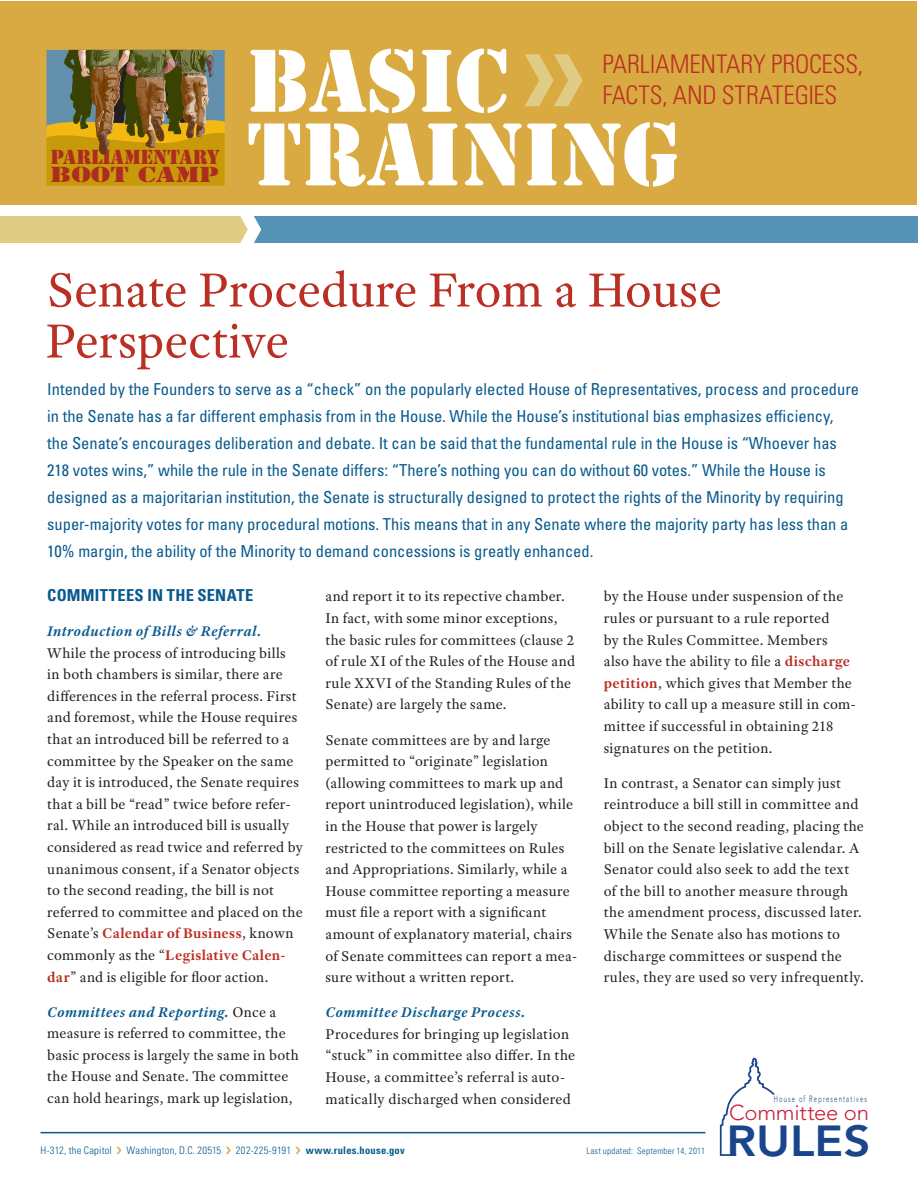
<style>
.page{position:relative;width:918px;height:1188px;background:#fff}
.page>*{position:absolute;margin:0;border:0;box-sizing:border-box;transform-origin:0 0}
.t1{font:92.85px "Stencil";color:#fff}
.t2{font:51px/51px "Adobe Text Pro";color:#ba3024}
.t3{font:800 43.05px "Avenir";color:#1a458b;scale:1.09 1}
.t4{font:300 condensed 25.65px "Univers LT Std";letter-spacing:-.01em;color:#ba3024}
.t5{font:300 21.45px "Avenir";letter-spacing:-.01em;color:#c91f3b}
.t6{font:20.25px "Stencil Std";color:#ac2d20;scale:1.36 1}
.t7{font:18.9px "Stencil Std";color:#ac2d20}
.t8{font:condensed 16.5px/27px "Univers LT Std";color:#085a8e}
.t9{font:700 condensed 16.5px "Univers LT Std";letter-spacing:.015em;color:#085a8e}
.t10{font:15px/21.6px "Adobe Text Pro";letter-spacing:.02em;color:#231f20}
.t11{font:italic 700 15px "Adobe Text Pro";letter-spacing:.03em;color:#085a8e}
.t12{font:300 condensed 10.5px "Univers LT Std";letter-spacing:.02em;color:#085a8e}
.t13{font:700 condensed 10.5px "Univers LT Std";letter-spacing:.04em;color:#085a8e}
.t14{font:300 9.15px "Avenir";letter-spacing:.205em;color:#1a458b;scale:.64 1}
.t15{font:300 condensed 9px "Univers LT Std";letter-spacing:.025em;color:#085a8e}
.s1{font-weight:700;color:#ba3024}
.s2{font-weight:700;font-style:italic;color:#085a8e}
</style>
<div class="page">
<div style="left:254px;top:216px;width:664px;height:27px;background:#5692b5"></div>
<div style="left:0;top:216px;width:248px;height:27px;background:#e0cc84"></div>
<div style="left:1px;top:1px;width:916px;height:203px;background:#d9aa41"></div>
<svg style="left:46px;top:50px;width:179px;height:136px"></svg>
<hr style="left:40px;top:1132px;width:665px;height:1px;background:#085a8e">
<svg style="left:720px;top:1058px;width:55px;height:98px"></svg>
<svg style="left:525px;top:54px;width:58px;height:52px"></svg>
<p class="t7" style="left:51px;top:145px;width:170px">PARLIAMENTARY</p>
<h3 class="t6" style="left:51px;top:161px;width:126px">BOOT CAMP</h3>
<h1 class="t1" style="left:247px;top:27px;width:264px">BASIC</h1>
<h3 class="t4" style="left:602px;top:48px;width:262px">PARLIAMENTARY PROCESS,</h3>
<h3 class="t4" style="left:602px;top:79px;width:236px">FACTS, AND STRATEGIES</h3>
<h1 class="t1" style="left:247px;top:101px;width:435px">TRAINING</h1>
<h2 class="t2" style="left:46px;top:264px;width:678px">Senate Procedure From a House<br>Perspective</h2>
<p class="t8" style="left:47px;top:376px;width:813px">Intended by the Founders to serve as a “check” on the popularly elected House of Representatives, process and procedure in the Senate has a far different emphasis from in the House. While the House’s institutional bias emphasizes efficiency,<br>the Senate’s encourages deliberation and debate. It can be said that the fundamental rule in the House is “Whoever has 218 votes wins,” while the rule in the Senate differs: “There’s nothing you can do without 60 votes.” While the House is designed as a majoritarian institution, the Senate is structurally designed to protect the rights of the Minority by requiring super-majority votes for many procedural motions. This means that in any Senate where the majority party has less than a 10% margin, the ability of the Minority to demand concessions is greatly enhanced.</p>
<p class="t9" style="left:47px;top:585px;width:208px">Committees in the Senate</p>
<p class="t11" style="left:47px;top:621px;width:216px">Introduction of Bills &amp; Referral.</p>
<p class="t10" style="left:47px;top:642px;width:257px">While the process of introducing bills<br>in both chambers is similar, there are differences in the referral process. First and foremost, while the House requires that an introduced bill be referred to a committee by the Speaker on the same day it is introduced, the Senate requires that a bill be “read” twice before refer&shy;ral. While an introduced bill is usually considered as read twice and referred by unanimous consent, if a Senator objects to the second reading, the bill is not referred to committee and placed on the Senate’s <span class="s1">Calendar of Business</span>, known commonly as the “<span class="s1">Legislative Calen&shy;dar</span>” and is eligible for floor action.</p>
<p class="t10" style="left:47px;top:1001px;width:253px"><span class="s2">Committees and Reporting.</span> Once a measure is referred to committee, the basic process is largely the same in both the House and Senate. The committee can hold hearings, mark up legislation,</p>
<p class="t10" style="left:326px;top:586px;width:251px">and report it to its repective chamber.<br>In fact, with some minor exceptions, the basic rules for committees (clause 2 of rule XI of the Rules of the House and rule XXVI of the Standing Rules of the Senate) are largely the same.</p>
<p class="t10" style="left:326px;top:729px;width:253px">Senate committees are by and large permitted to “originate” legislation (allowing committees to mark up and report unintroduced legislation), while in the House that power is largely restricted to the committees on Rules and Appropriations. Similarly, while a House committee reporting a measure must file a report with a significant amount of explanatory material, chairs of Senate committees can report a mea&shy;sure without a written report.</p>
<p class="t11" style="left:326px;top:1003px;width:201px">Committee Discharge Process.</p>
<p class="t10" style="left:326px;top:1023px;width:251px">Procedures for bringing up legislation “stuck” in committee also differ. In the House, a committee’s referral is auto&shy;matically discharged when considered</p>
<p class="t10" style="left:604px;top:586px;width:253px">by the House under suspension of the rules or pursuant to a rule reported<br>by the Rules Committee. Members also have the ability to file a <span class="s1">discharge petition</span>, which gives that Member the ability to call up a measure still in com&shy;mittee if successful in obtaining 218 signatures on the petition.</p>
<p class="t10" style="left:604px;top:772px;width:262px">In contrast, a Senator can simply just reintroduce a bill still in committee and object to the second reading, placing the bill on the Senate legislative calendar. A Senator could also seek to add the text of the bill to another measure through the amendment process, discussed later.<br>While the Senate also has motions to discharge committees or suspend the rules, they are used so very infrequently.</p>
<p class="t14" style="left:774px;top:1094px;width:147px">House of Representatives</p>
<h3 class="t5" style="left:729px;top:1100px;width:141px">Committee on</h3>
<h3 class="t3" style="left:727px;top:1115px;width:134px">RULES</h3>
<p class="t12" style="left:40px;top:1144px;width:73px">H-312, THE CAPITOL</p>
<p class="t12" style="left:127px;top:1144px;width:96px">WASHINGTON, D.C. 20515</p>
<p class="t12" style="left:236px;top:1144px;width:57px">202-225-9191</p>
<p class="t13" style="left:306px;top:1143px;width:101px">www.rules.house.gov</p>
<p class="t15" style="left:587px;top:1145px;width:120px">LAST UPDATED: SEPTEMBER 14, 2011</p>
</div>
